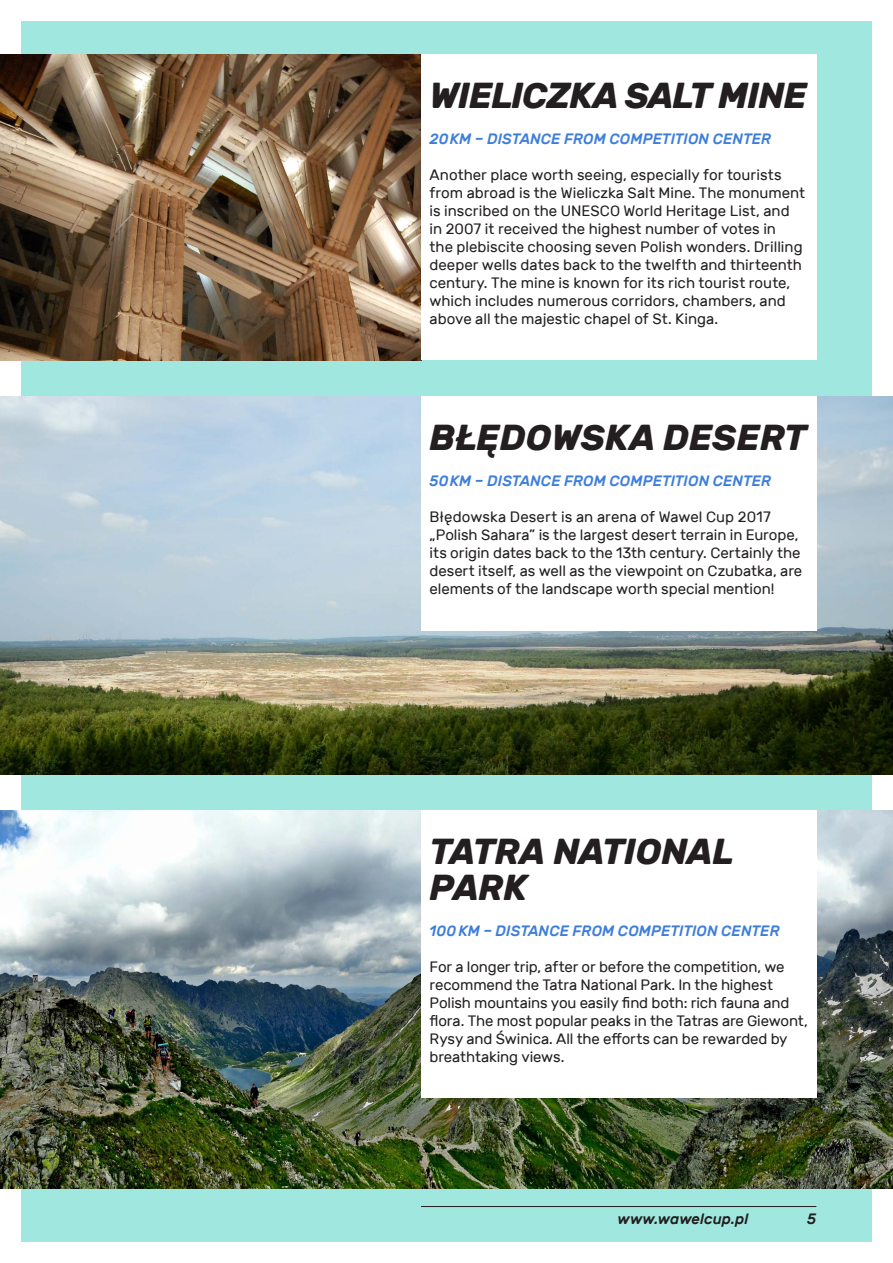
<style>
.page{position:relative;width:893px;height:1263px;background:#fff}
.page>*{position:absolute;margin:0;border:0;box-sizing:border-box;transform-origin:0 0}
.tekst{font:italic 700 36px/36px "Rubik";letter-spacing:-.02em;color:#231f20}
.tekst-2{font:italic 700 36px "Rubik";color:#231f20}
.tekst-3{font:15px/18px "Rubik";color:#231f20}
.tekst-4{font:italic 500 15px "Rubik";letter-spacing:.005em;color:#3d7edb}
.t1{font:italic 500 15px "Rubik";color:#231f20}
</style>
<div class="page">
<div style="left:21px;top:21px;width:851px;height:1221px;background:#a0e8df"></div>
<img style="left:0;top:810px;width:893px;height:378px">
<div style="left:421px;top:946px;width:395px;height:152px;background:#fff"></div>
<div style="left:421px;top:810px;width:395px;height:145px;background:#fff"></div>
<img style="left:0;top:396px;width:893px;height:378px">
<div style="left:421px;top:504px;width:395px;height:126px;background:#fff"></div>
<div style="left:421px;top:396px;width:395px;height:109px;background:#fff"></div>
<hr style="left:421px;top:1206px;width:395px;height:1px;background:#231f20">
<img style="left:0;top:54px;width:421px;height:306px">
<div style="left:421px;top:54px;width:395px;height:122px;background:#fff"></div>
<div style="left:421px;top:154px;width:395px;height:206px;background:#fff"></div>
<p class="tekst" style="left:430px;top:78px;width:379px">WIELICZKA SALT MINE</p>
<p class="tekst-4" style="left:430px;top:130px;width:343px">20 KM – DISTANCE FROM COMPETITION CENTER</p>
<p class="tekst-3" style="left:430px;top:166px;width:377px">Another place worth seeing, especially for tourists from abroad is the Wieliczka Salt Mine. The monument is inscribed on the UNESCO World Heritage List, and in 2007 it received the highest number of votes in<br>the plebiscite choosing seven Polish wonders. Drilling deeper wells dates back to the twelfth and thirteenth century. The mine is known for its rich tourist route, which includes numerous corridors, chambers, and above all the majestic chapel of St. Kinga.</p>
<p class="tekst-2" style="left:430px;top:417px;width:379px">BŁĘDOWSKA DESERT</p>
<p class="tekst-4" style="left:430px;top:472px;width:343px">50KM – DISTANCE FROM COMPETITION CENTER</p>
<p class="tekst-3" style="left:430px;top:508px;width:374px">Błędowska Desert is an arena of Wawel Cup 2017 „Polish Sahara” is the largest desert terrain in Europe, its origin dates back to the 13th century. Certainly the desert itself, as well as the viewpoint on Czubatka, are elements of the landscape worth special mention!</p>
<p class="tekst" style="left:430px;top:834px;width:306px">TATRA NATIONAL<br>PARK</p>
<p class="tekst-4" style="left:430px;top:922px;width:352px">100 KM – DISTANCE FROM COMPETITION CENTER</p>
<p class="tekst-3" style="left:430px;top:958px;width:380px">For a longer trip, after or before the competition, we recommend the Tatra National Park. In the highest Polish mountains you easily find both: rich fauna and flora. The most popular peaks in the Tatras are Giewont, Rysy and Świnica. All the efforts can be rewarded by breathtaking views.</p>
<p class="t1" style="left:618px;top:1210px;width:132px">www.wawelcup.pl</p>
<p class="t1" style="left:807px;top:1210px;width:11px">5</p>
</div>
